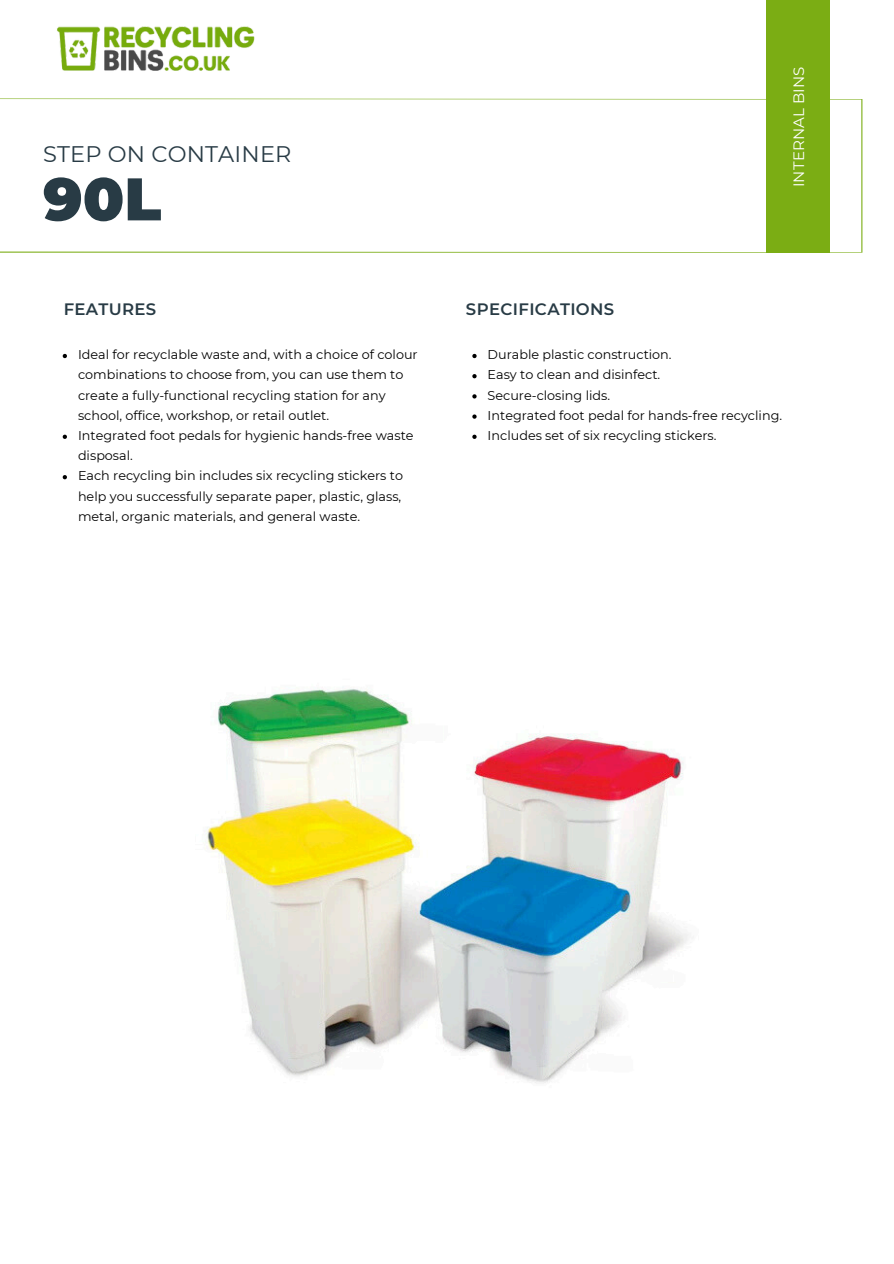
<style>
.page{position:relative;width:894px;height:1264px;background:#fff}
.page>*{position:absolute;margin:0;border:0;box-sizing:border-box;transform-origin:0 0}
.t1{font:900 60px "Montserrat";color:#283b45}
.t2{font:22.5px "Montserrat";letter-spacing:.005em;color:#283b45}
.t3{font:600 16.5px "Montserrat";letter-spacing:.02em;color:#283b45}
.t4{font:15px "Montserrat";letter-spacing:.01em;color:#fff}
.t5{font:12.75px/20.2px "Montserrat";color:#000}
</style>
<div class="page">
<svg style="left:0;top:98px;width:862px;height:155px"></svg>
<div style="left:765px;top:0;width:64px;height:252px;background:#7bad14"></div>
<img style="left:57px;top:26px;width:198px;height:45px">
<img style="left:205px;top:687px;width:484px;height:397px">
<svg style="left:63px;top:354px;width:4px;height:4px"></svg>
<svg style="left:63px;top:434px;width:4px;height:5px"></svg>
<svg style="left:63px;top:475px;width:4px;height:4px"></svg>
<svg style="left:472px;top:354px;width:4px;height:4px"></svg>
<svg style="left:472px;top:374px;width:4px;height:4px"></svg>
<svg style="left:472px;top:394px;width:4px;height:4px"></svg>
<svg style="left:472px;top:414px;width:4px;height:5px"></svg>
<svg style="left:472px;top:434px;width:4px;height:5px"></svg>
<p class="t2" style="left:43px;top:140px;width:250px">STEP ON CONTAINER</p>
<p class="t1" style="left:43px;top:162px;width:120px">90L</p>
<p class="t4" style="left:789px;top:187px;width:124px;rotate:-90deg">WHEELED BINS</p>
<p class="t4" style="left:789px;top:187px;width:122px;rotate:-90deg">INTERNAL BINS</p>
<h4 class="t3" style="left:64px;top:299px;width:94px">FEATURES</h4>
<h4 class="t3" style="left:466px;top:299px;width:150px">SPECIFICATIONS</h4>
<h3 class="t5" style="left:78px;top:344px;width:341px">Ideal for recyclable waste and, with a choice of colour combinations to choose from, you can use them to create a fully-functional recycling station for any school, office, workshop, or retail outlet.</h3>
<h3 class="t5" style="left:78px;top:425px;width:337px">Integrated foot pedals for hygienic hands-free waste disposal.</h3>
<p class="t5" style="left:78px;top:465px;width:326px">Each recycling bin includes six recycling stickers to help you successfully separate paper, plastic, glass, metal, organic materials, and general waste.</p>
<p class="t5" style="left:487px;top:344px;width:185px">Durable plastic construction.</p>
<p class="t5" style="left:487px;top:365px;width:174px">Easy to clean and disinfect.</p>
<p class="t5" style="left:487px;top:385px;width:124px">Secure-closing lids.</p>
<p class="t5" style="left:487px;top:405px;width:296px">Integrated foot pedal for hands-free recycling.</p>
<p class="t5" style="left:487px;top:425px;width:230px">Includes set of six recycling stickers.</p>
</div>
